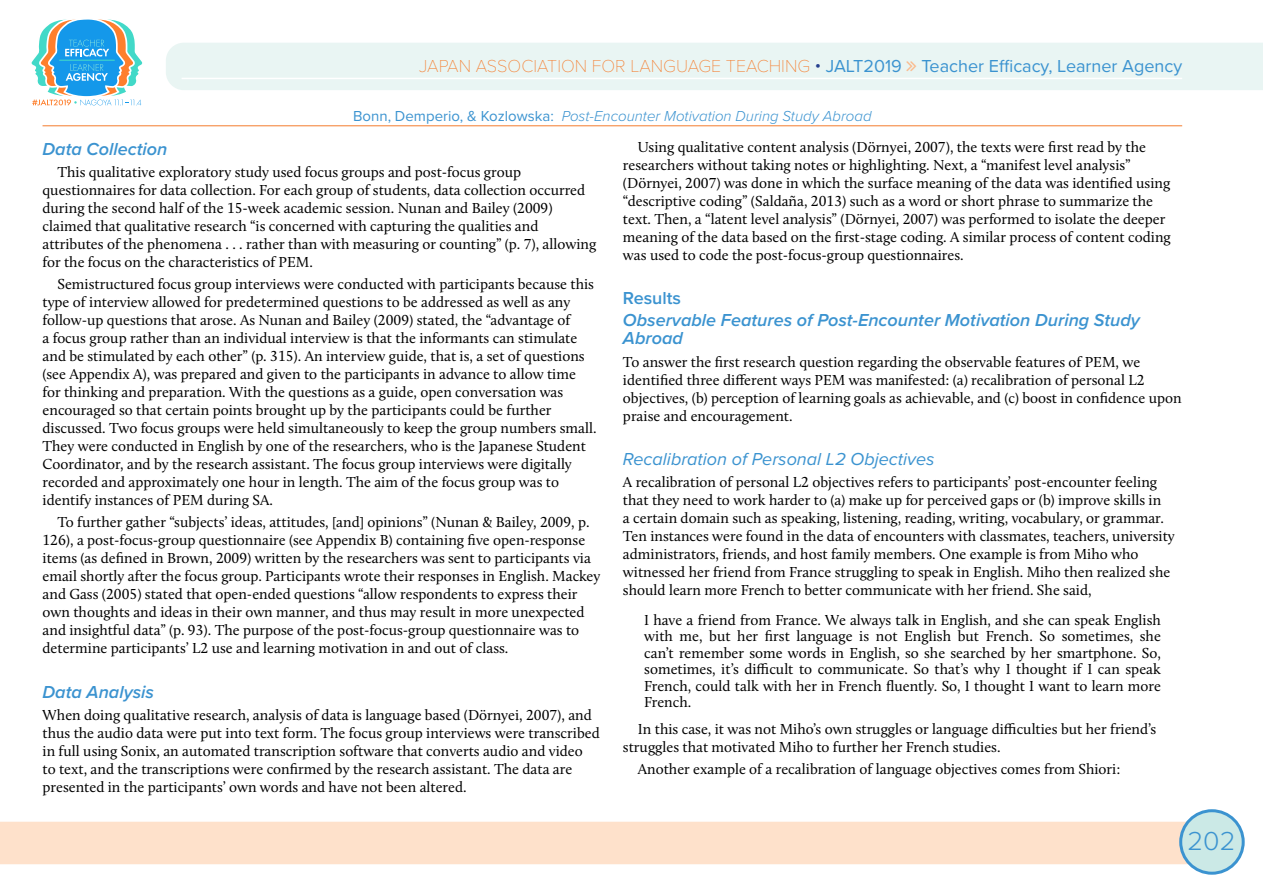
<style>
.page{position:relative;width:1263px;height:893px;background:#fff}
.page>*{position:absolute;margin:0;border:0;box-sizing:border-box;transform-origin:0 0}
.t1{font:300 27px "Proxima Nova";color:#3b93d0}
.t2{font:italic 600 18px/18px "Proxima Nova";color:#3b93d0}
.t3{font:18px "Proxima Nova";color:#3b93d0}
.t4{font:italic 18px "Proxima Nova";color:#3b93d0}
.t5{font:600 18px "Proxima Nova";color:#3b93d0}
.t6{font:15px/18px "Calluna";color:#000}
.t7{font:italic 300 15px "Proxima Nova";color:#3b93d0}
.s1{font-family:"Proxima Nova T";font-weight:100;color:#f57d2e}
.s2{font-weight:300;color:#25408f}
.s3{font-weight:400;font-style:normal}
</style>
<div class="page">
<div style="left:0;top:822px;width:1190px;height:42px;background:#fee1cb"></div>
<div style="left:1181px;top:811px;width:62px;height:62px;background:#cbe9e6;border-radius:50%"></div>
<div style="left:1179px;top:809px;width:66px;height:66px;border:3px solid #3b93d0;border-radius:50%"></div>
<svg style="left:31px;top:19px;width:112px;height:87px"></svg>
<div style="left:166px;top:43px;width:1097px;height:47px;background:#e9f5f3"></div>
<hr style="left:182px;top:78px;width:1000px;height:1px;background:#fff">
<hr style="left:43px;top:126px;width:1139px;height:1px;background:#f57d2e">
<svg style="left:907px;top:61px;width:9px;height:10px"></svg>
<p class="t3" style="left:419px;top:52px;width:764px"><span class="s1">JAPAN ASSOCIATION FOR LANGUAGE TEACHING</span> <span class="s2">•</span> JALT2019 Teacher Efficacy, Learner Agency</p>
<p class="t7" style="left:353px;top:105px;width:520px"><span class="s3">Bonn, Demperio, &amp; Kozlowska:</span> Post-Encounter Motivation During Study Abroad</p>
<p class="t2" style="left:43px;top:139px;width:126px">Data Collection</p>
<p class="t6" style="left:43px;top:163px;width:555px;text-indent:15px">This qualitative exploratory study used focus groups and post-focus group questionnaires for data collection. For each group of students, data collection occurred during the second half of the 15-week academic session. Nunan and Bailey (2009) claimed that qualitative research “is concerned with capturing the qualities and attributes of the phenomena . . . rather than with measuring or counting” (p. 7), allowing for the focus on the characteristics of PEM.</p>
<p class="t6" style="left:43px;top:275px;width:555px;text-indent:15px">Semistructured focus group interviews were conducted with participants because this type of interview allowed for predetermined questions to be addressed as well as any follow-up questions that arose. As Nunan and Bailey (2009) stated, the “advantage of<br>a focus group rather than an individual interview is that the informants can stimulate and be stimulated by each other” (p. 315). An interview guide, that is, a set of questions (see Appendix A), was prepared and given to the participants in advance to allow time for thinking and preparation. With the questions as a guide, open conversation was encouraged so that certain points brought up by the participants could be further discussed. Two focus groups were held simultaneously to keep the group numbers small.<br>They were conducted in English by one of the researchers, who is the Japanese Student Coordinator, and by the research assistant. The focus group interviews were digitally recorded and approximately one hour in length. The aim of the focus group was to identify instances of PEM during SA.</p>
<p class="t6" style="left:43px;top:513px;width:559px;text-indent:15px">To further gather “subjects’ ideas, attitudes, [and] opinions” (Nunan &amp; Bailey, 2009, p.<br>126), a post-focus-group questionnaire (see Appendix B) containing five open-response items (as defined in Brown, 2009) written by the researchers was sent to participants via email shortly after the focus group. Participants wrote their responses in English. Mackey and Gass (2005) stated that open-ended questions “allow respondents to express their own thoughts and ideas in their own manner, and thus may result in more unexpected and insightful data” (p. 93). The purpose of the post-focus-group questionnaire was to determine participants’ L2 use and learning motivation in and out of class.</p>
<p class="t2" style="left:43px;top:682px;width:113px">Data Analysis</p>
<p class="t6" style="left:43px;top:706px;width:559px">When doing qualitative research, analysis of data is language based (Dörnyei, 2007), and thus the audio data were put into text form. The focus group interviews were transcribed in full using Sonix, an automated transcription software that converts audio and video<br>to text, and the transcriptions were confirmed by the research assistant. The data are presented in the participants’ own words and have not been altered.</p>
<p class="t6" style="left:623px;top:137px;width:549px;text-indent:15px">Using qualitative content analysis (Dörnyei, 2007), the texts were first read by the researchers without taking notes or highlighting. Next, a “manifest level analysis” (Dörnyei, 2007) was done in which the surface meaning of the data was identified using “descriptive coding” (Saldaña, 2013) such as a word or short phrase to summarize the text. Then, a “latent level analysis” (Dörnyei, 2007) was performed to isolate the deeper meaning of the data based on the first-stage coding. A similar process of content coding was used to code the post-focus-group questionnaires.</p>
<p class="t5" style="left:623px;top:285px;width:60px">Results</p>
<p class="t2" style="left:623px;top:311px;width:518px">Observable Features of Post-Encounter Motivation During Study<br>Abroad</p>
<p class="t6" style="left:623px;top:352px;width:560px">To answer the first research question regarding the observable features of PEM, we identified three different ways PEM was manifested: (a) recalibration of personal L2 objectives, (b) perception of learning goals as achievable, and (c) boost in confidence upon praise and encouragement.</p>
<p class="t4" style="left:623px;top:446px;width:313px">Recalibration of Personal L2 Objectives</p>
<p class="t6" style="left:623px;top:473px;width:553px">A recalibration of personal L2 objectives refers to participants’ post-encounter feeling that they need to work harder to (a) make up for perceived gaps or (b) improve skills in<br>a certain domain such as speaking, listening, reading, writing, vocabulary, or grammar.<br>Ten instances were found in the data of encounters with classmates, teachers, university administrators, friends, and host family members. One example is from Miho who witnessed her friend from France struggling to speak in English. Miho then realized she should learn more French to better communicate with her friend. She said,</p>
<p class="t6" style="left:644px;top:611px;width:518px;line-height:16.5px;text-align:justify">I have a friend from France. We always talk in English, and she can speak English with me, but her first language is not English but French. So sometimes, she can’t remember some words in English, so she searched by her smartphone. So, sometimes, it’s difficult to communicate. So that’s why I thought if I can speak French, could talk with her in French fluently. So, I thought I want to learn more French.</p>
<p class="t6" style="left:623px;top:719px;width:535px;text-indent:15px">In this case, it was not Miho’s own struggles or language difficulties but her friend’s struggles that motivated Miho to further her French studies.</p>
<p class="t6" style="left:638px;top:760px;width:484px">Another example of a recalibration of language objectives comes from Shiori:</p>
<h1 class="t1" style="left:1187px;top:820px;width:49px">202</h1>
</div>
